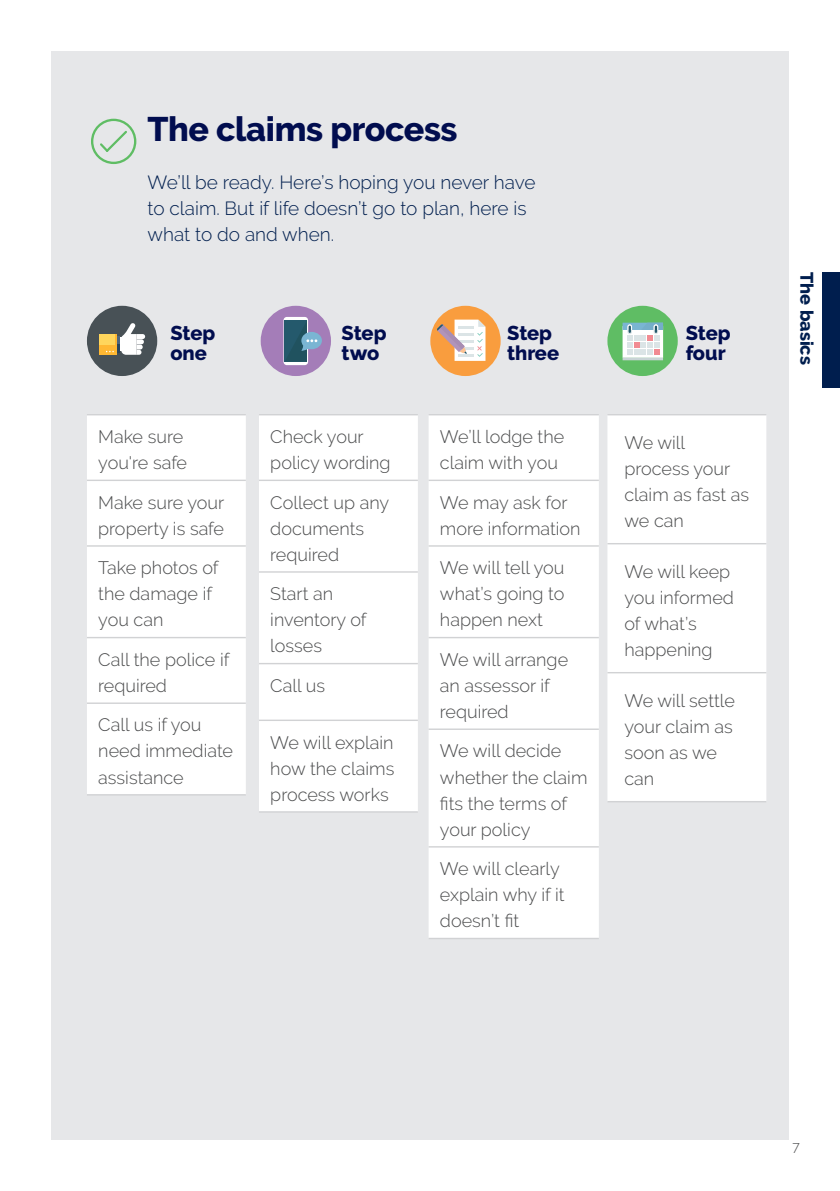
<style>
.page{position:relative;width:840px;height:1191px;background:#fff}
.page>*{position:absolute;margin:0;border:0;box-sizing:border-box;transform-origin:0 0}
.t1{font:800 34px "Raleway";letter-spacing:-.015em;color:#010d4f}
.t2{font:800 20px/20px "Raleway";color:#010d4f}
.t3{font:300 19px/26px "Raleway";color:#001e4e}
.t4{font:300 18px/26px "Raleway";color:#4b4c4d}
.t5{font:800 18px "Raleway";color:#001e4e}
.t6{font:300 14px "Raleway";color:#4b4c4d}
</style>
<div class="page">
<div style="left:822px;top:272px;width:17px;height:116px;background:#001e4e"></div>
<div style="left:51px;top:51px;width:737px;height:1089px;background:#e6e7e9"></div>
<div style="left:87px;top:416px;width:159px;height:378px;background:#fff"></div>
<hr style="left:87px;top:414px;width:159px;height:1px;background:#d1d2d4">
<hr style="left:87px;top:479px;width:159px;height:2px;background:#d1d2d4">
<hr style="left:87px;top:545px;width:159px;height:1px;background:#d1d2d4">
<hr style="left:87px;top:637px;width:159px;height:1px;background:#d1d2d4">
<hr style="left:87px;top:702px;width:159px;height:2px;background:#d1d2d4">
<hr style="left:87px;top:794px;width:159px;height:1px;background:#d1d2d4">
<div style="left:259px;top:416px;width:158px;height:395px;background:#fff"></div>
<hr style="left:259px;top:414px;width:158px;height:1px;background:#d1d2d4">
<hr style="left:259px;top:479px;width:158px;height:2px;background:#d1d2d4">
<hr style="left:259px;top:571px;width:158px;height:1px;background:#d1d2d4">
<hr style="left:259px;top:663px;width:158px;height:1px;background:#d1d2d4">
<hr style="left:259px;top:719px;width:158px;height:2px;background:#d1d2d4">
<hr style="left:259px;top:811px;width:158px;height:1px;background:#d1d2d4">
<div style="left:429px;top:416px;width:169px;height:521px;background:#fff"></div>
<hr style="left:428px;top:414px;width:170px;height:1px;background:#d1d2d4">
<hr style="left:428px;top:479px;width:170px;height:2px;background:#d1d2d4">
<hr style="left:428px;top:545px;width:170px;height:1px;background:#d1d2d4">
<hr style="left:428px;top:637px;width:170px;height:1px;background:#d1d2d4">
<hr style="left:428px;top:728px;width:170px;height:2px;background:#d1d2d4">
<hr style="left:428px;top:846px;width:170px;height:1px;background:#d1d2d4">
<hr style="left:428px;top:937px;width:170px;height:2px;background:#d1d2d4">
<div style="left:607px;top:416px;width:159px;height:385px;background:#fff"></div>
<hr style="left:607px;top:414px;width:159px;height:1px;background:#d1d2d4">
<hr style="left:607px;top:543px;width:159px;height:1px;background:#d1d2d4">
<hr style="left:607px;top:672px;width:159px;height:1px;background:#d1d2d4">
<hr style="left:607px;top:801px;width:159px;height:1px;background:#d1d2d4">
<div style="left:87px;top:306px;width:70px;height:70px;background:#485156;border-radius:50%"></div>
<div style="left:99px;top:334px;width:17px;height:21px;background:#ffb833"></div>
<div style="left:99px;top:334px;width:16px;height:10px;background:#ffd65c"></div>
<svg style="left:106px;top:323px;width:39px;height:32px"></svg>
<div style="left:430px;top:306px;width:70px;height:70px;background:#f99d3e;border-radius:50%"></div>
<svg style="left:436px;top:319px;width:49px;height:42px"></svg>
<hr style="left:458px;top:326px;width:16px;height:3px;background:#dbe4e6">
<div style="left:260px;top:306px;width:71px;height:70px;background:#a47db8;border-radius:50%"></div>
<svg style="left:283px;top:317px;width:25px;height:48px"></svg>
<svg style="left:284px;top:320px;width:38px;height:41px"></svg>
<div style="left:607px;top:306px;width:70px;height:70px;background:#5fbd64;border-radius:50%"></div>
<div style="left:622px;top:326px;width:40px;height:32px;background:#fff"></div>
<div style="left:622px;top:323px;width:40px;height:7px;background:#7ab5d3"></div>
<hr style="left:622px;top:358px;width:40px;height:2px;background:#c9d4d6">
<svg style="left:627px;top:324px;width:33px;height:30px"></svg>
<svg style="left:91px;top:119px;width:45px;height:45px"></svg>
<h1 class="t1" style="left:147px;top:109px;width:311px">The claims process</h1>
<p class="t3" style="left:147px;top:170px;width:389px">We’ll be ready. Here’s hoping you never have to claim. But if life doesn’t go to plan, here is what to do and when.</p>
<p class="t2" style="left:170px;top:323px;width:46px">Step one</p>
<p class="t2" style="left:341px;top:323px;width:46px">Step two</p>
<p class="t2" style="left:507px;top:323px;width:53px">Step three</p>
<p class="t2" style="left:685px;top:323px;width:46px">Step four</p>
<p class="t4" style="left:98px;top:423px;width:90px">Make sure you're safe</p>
<p class="t4" style="left:98px;top:489px;width:127px">Make sure your property is safe</p>
<p class="t4" style="left:98px;top:555px;width:122px">Take photos of the damage if you can</p>
<p class="t4" style="left:98px;top:646px;width:133px">Call the police if required</p>
<p class="t4" style="left:98px;top:712px;width:136px">Call us if you need immediate assistance</p>
<p class="t4" style="left:270px;top:423px;width:122px">Check your policy wording</p>
<p class="t4" style="left:270px;top:489px;width:120px">Collect up any documents required</p>
<p class="t4" style="left:270px;top:581px;width:98px">Start an inventory of losses</p>
<p class="t4" style="left:270px;top:672px;width:56px">Call us</p>
<p class="t4" style="left:270px;top:729px;width:125px;text-align:justify">We will explain how the claims process works</p>
<p class="t4" style="left:439px;top:423px;width:126px">We’ll lodge the claim with you</p>
<p class="t4" style="left:439px;top:489px;width:142px">We may ask for more information</p>
<p class="t4" style="left:439px;top:555px;width:126px;text-align:justify">We will tell you what’s going to happen next</p>
<p class="t4" style="left:439px;top:646px;width:130px">We will arrange an assessor if required</p>
<p class="t4" style="left:439px;top:738px;width:149px">We will decide whether the claim fits the terms of your policy</p>
<p class="t4" style="left:439px;top:855px;width:126px">We will clearly explain why if it doesn’t fit</p>
<p class="t4" style="left:624px;top:429px;width:126px">We will process your claim as fast as we can</p>
<p class="t4" style="left:624px;top:558px;width:111px">We will keep you informed of what’s happening</p>
<p class="t4" style="left:624px;top:687px;width:112px">We will settle your claim as soon as we can</p>
<p class="t5" style="left:816px;top:272px;width:94px;rotate:90deg">The basics</p>
<p class="t6" style="left:792px;top:1140px;width:9px">7</p>
</div>
